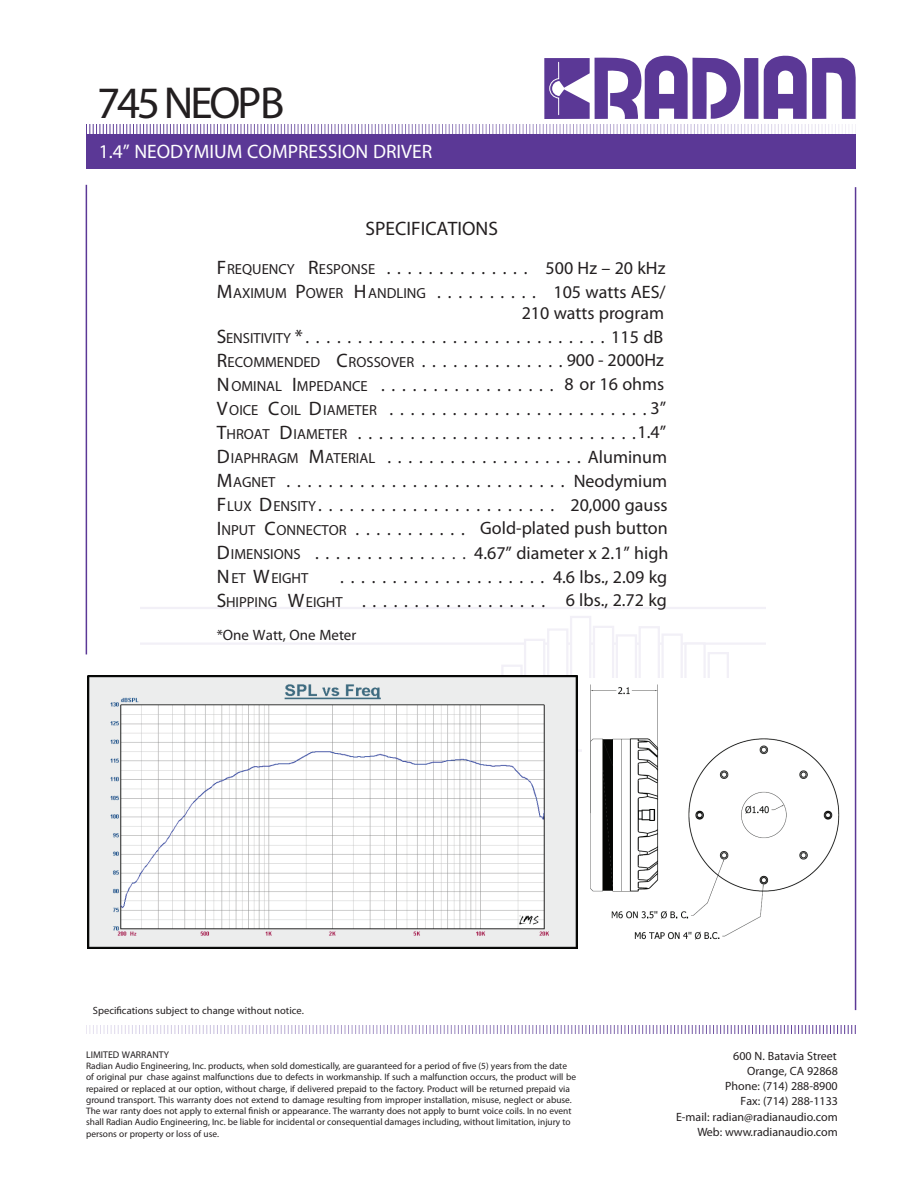
<style>
.page{position:relative;width:918px;height:1188px;background:#fff}
.page>*{position:absolute;margin:0;border:0;box-sizing:border-box;transform-origin:0 0}
.t1{font:700 45px "Itc Eras";letter-spacing:-.065em;color:#231f20}
.t2{font:700 19.5px "Itc Eras";color:#fff}
.t3{font:700 19.5px "Itc Eras";color:#231f20}
.t4{font:500 18px/24px "Itc Eras";color:#231f20}
.t5{font:500 15px "Itc Eras";color:#231f20}
.t6{font:500 14.7px "Itc Eras";color:#231f20}
.t7{font:600 12px/15.3px "Itc Eras";color:#231f20;text-align:right}
.t8{font:500 10.5px "Itc Eras";color:#231f20}
.t9{font:600 9.75px "Itc Eras";color:#231f20}
.t10{font:500 9.3px/11.2px "Itc Eras";color:#231f20}
.s1{font-size:19.5px}
.s2{font-size:14.7px}
.s3{font-family:"Myriad Pro";font-weight:400;font-size:16.5px}
</style>
<div class="page">
<hr style="left:141px;top:678px;width:625px;height:2px;background:#f2f0f7">
<hr style="left:141px;top:643px;width:625px;height:2px;background:#f2f0f7">
<hr style="left:141px;top:607px;width:625px;height:2px;background:#f2f0f7">
<div style="left:501px;top:665px;width:22px;height:87px;border:2px solid #f2f0f7"></div>
<div style="left:525px;top:640px;width:19px;height:110px;background:#fff"></div>
<div style="left:524px;top:639px;width:21px;height:113px;border:2px solid #f2f0f7"></div>
<div style="left:548px;top:630px;width:19px;height:120px;background:#fff"></div>
<div style="left:547px;top:628px;width:21px;height:124px;border:2px solid #f2f0f7"></div>
<div style="left:571px;top:617px;width:19px;height:133px;background:#fff"></div>
<div style="left:570px;top:616px;width:21px;height:136px;border:2px solid #f2f0f7"></div>
<div style="left:594px;top:627px;width:19px;height:123px;background:#fff"></div>
<div style="left:593px;top:626px;width:21px;height:126px;border:2px solid #f2f0f7"></div>
<div style="left:617px;top:635px;width:19px;height:115px;background:#fff"></div>
<div style="left:616px;top:634px;width:21px;height:118px;border:2px solid #f2f0f7"></div>
<div style="left:640px;top:627px;width:19px;height:123px;background:#fff"></div>
<div style="left:639px;top:626px;width:21px;height:126px;border:2px solid #f2f0f7"></div>
<div style="left:663px;top:635px;width:19px;height:115px;background:#fff"></div>
<div style="left:661px;top:634px;width:22px;height:118px;border:2px solid #f2f0f7"></div>
<div style="left:685px;top:644px;width:20px;height:106px;background:#fff"></div>
<div style="left:684px;top:642px;width:22px;height:110px;border:2px solid #f2f0f7"></div>
<div style="left:709px;top:653px;width:19px;height:97px;background:#fff"></div>
<div style="left:708px;top:652px;width:21px;height:100px;border:2px solid #f2f0f7"></div>
<div style="left:86px;top:134px;width:770px;height:35px;background:#5b3896"></div>
<svg style="left:86px;top:125px;width:770px;height:8px"></svg>
<div style="left:744px;top:58px;width:14px;height:61px;background:#5b3896"></div>
<svg style="left:764px;top:55px;width:92px;height:64px"></svg>
<svg style="left:544px;top:55px;width:197px;height:64px"></svg>
<svg style="left:86px;top:1025px;width:770px;height:9px"></svg>
<hr style="left:855px;top:187px;width:1px;height:823px;background:#5b3896">
<hr style="left:86px;top:185px;width:1px;height:469px;background:#5b3896">
<img style="left:583px;top:679px;width:257px;height:261px">
<img style="left:87px;top:675px;width:491px;height:273px">
<p class="t1" style="left:97px;top:88px;width:189px">745 NEOPB</p>
<p class="t2" style="left:99px;top:145px;width:335px">1.4” NEODYMIUM COMPRESSION DRIVER</p>
<p class="t3" style="left:366px;top:222px;width:134px">SPECIFICATIONS</p>
<p class="t4" style="left:217px;top:258px;width:451px;line-height:23.5px"><span class="s1">F</span><span class="s2">REQUENCY</span> <span class="s1">R</span><span class="s2">ESPONSE</span> . . . . . . . . . . . . . . 500 Hz – 20 kHz<br><span class="s1">M</span><span class="s2">AXIMUM</span> <span class="s1">P</span><span class="s2">OWER</span> <span class="s1">H</span><span class="s2">ANDLING</span> . . . . . . . . . . 105 watts AES/</p>
<p class="t4" style="left:217px;top:303px;width:453px;text-indent:305px">210 watts program <span class="s1">S</span><span class="s2">ENSITIVITY</span><span class="s1">*</span>.............................115 dB <span class="s1">R</span><span class="s2">ECOMMENDED</span> <span class="s1">C</span><span class="s2">ROSSOVER</span> . . . . . . . . . . . . . . 900 - 2000Hz <span class="s1">N</span><span class="s2">OMINAL</span> <span class="s1">I</span><span class="s2">MPEDANCE</span> ................. 8or 16 ohms <span class="s1">V</span><span class="s2">OICE</span> <span class="s1">C</span><span class="s2">OIL</span> <span class="s1">D</span><span class="s2">IAMETER</span> .........................3” <span class="s1">T</span><span class="s2">HROAT</span> <span class="s1">D</span><span class="s2">IAMETER</span> ...........................1.4” <span class="s1">D</span><span class="s2">IAPHRAGM</span> <span class="s1">M</span><span class="s2">ATERIAL</span> . . . . . . . . . . . . . . . . . . . Aluminum <span class="s1">M</span><span class="s2">AGNET</span> ........................... Neodymium <span class="s1">F</span><span class="s2">LUX</span> <span class="s1">D</span><span class="s2">ENSITY</span>....................... 20,000 gauss <span class="s1">I</span><span class="s2">NPUT</span> <span class="s1">C</span><span class="s2">ONNECTOR</span> . . . . . . . . . . . Gold-plated push button <span class="s1">D</span><span class="s2">IMENSIONS</span> ...........<span class="s3">. . . .</span></p>
<p class="t4" style="left:474px;top:543px;width:196px">4.67” diameter x 2.1” high</p>
<p class="t6" style="left:217px;top:573px;width:93px"><span class="s1">N</span>ET <span class="s1">W</span>EIGHT</p>
<p class="t4" style="left:217px;top:567px;width:452px;text-align:right">....................4.6 lbs., 2.09 kg<br><span class="s1">S</span><span class="s2">HIPPING</span> <span class="s1">W</span><span class="s2">EIGHT</span> .................. 6 lbs., 2.72 kg</p>
<p class="t5" style="left:217px;top:630px;width:141px">*One Watt, One Meter</p>
<p class="t8" style="left:93px;top:1007px;width:213px">Specifications subject to change without notice.</p>
<p class="t9" style="left:86px;top:1051px;width:84px">LIMITED WARRANTY</p>
<p class="t10" style="left:86px;top:1061px;width:491px">Radian Audio Engineering, Inc. products, when sold domestically, are guaranteed for a period of five (5) years from the date of original pur chase against malfunctions due to defects in workmanship. If such a malfunction occurs, the product will be repaired or replaced at our option, without charge, if delivered prepaid to the factory. Product will be returned prepaid via ground transport. This warranty does not extend to damage resulting from improper installation, misuse, neglect or abuse.<br>The war ranty does not apply to external finish or appearance. The warranty does not apply to burnt voice coils. In no event shall Radian Audio Engineering, Inc. be liable for incidental or consequential damages including, without limitation, injury to persons or property or loss of use.</p>
<p class="t7" style="left:676px;top:1049px;width:164px">600 N. Batavia Street<br>Orange, CA 92868<br>Phone: (714) 288-8900<br>Fax: (714) 288-1133<br>E-mail: radian@radianaudio.com<br>Web: www.radianaudio.com</p>
</div>
